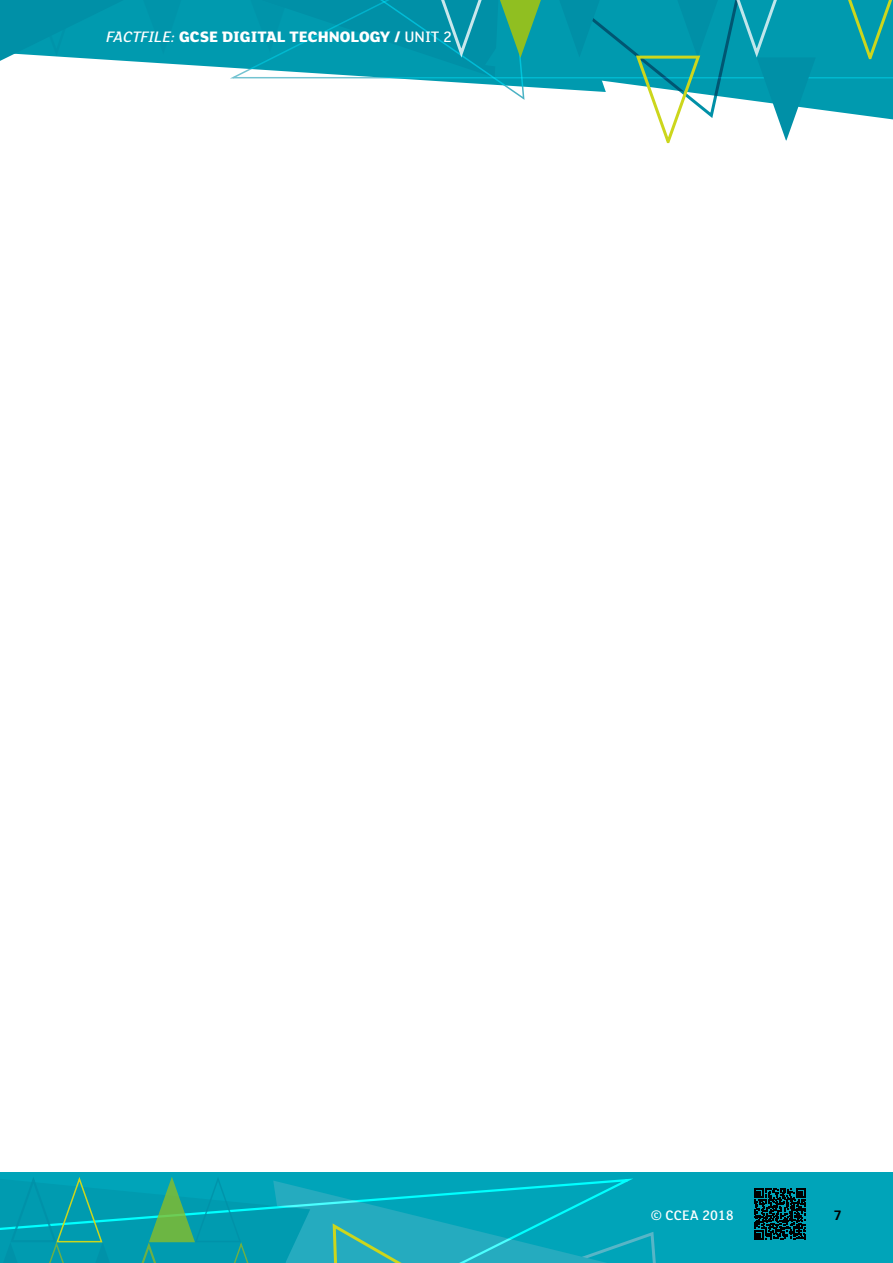
<style>
.page{position:relative;width:893px;height:1263px;background:#fff}
.page>*{position:absolute;margin:0;border:0;box-sizing:border-box;transform-origin:0 0}
.t1{font:800 16.5px "FS Lola";color:#fff}
.t2{font:500 15px "FS Lola";color:#fff}
.t3{font:700 15px "FS Lola";color:#000}
.s1{font-weight:500}
.s2{font-weight:500;font-style:italic}
</style>
<div class="page">
<div style="left:0;top:1172px;width:893px;height:91px;background:#00a4b9"></div>
<div style="left:189px;top:0;width:36px;height:68px;background:#009aaf"></div>
<svg style="left:0;top:0;width:189px;height:65px;background:#169fb3"></svg>
<svg style="left:225px;top:0;width:668px;height:144px"></svg>
<svg style="left:0;top:1177px;width:806px;height:86px"></svg>
<p class="t1" style="left:200px;top:25px;width:254px">SE DIGITAL TECHNOLOGY / <span class="s1">UNIT 2</span></p>
<p class="t1" style="left:107px;top:26px;width:357px"><span class="s2">FACTFILE:</span> GCE HISTORY OF ART / <span class="s1">ARCHITECTURE</span></p>
<p class="t2" style="left:651px;top:1206px;width:84px">© CCEA 2018</p>
<p class="t3" style="left:834px;top:1205px;width:10px">7</p>
</div>
